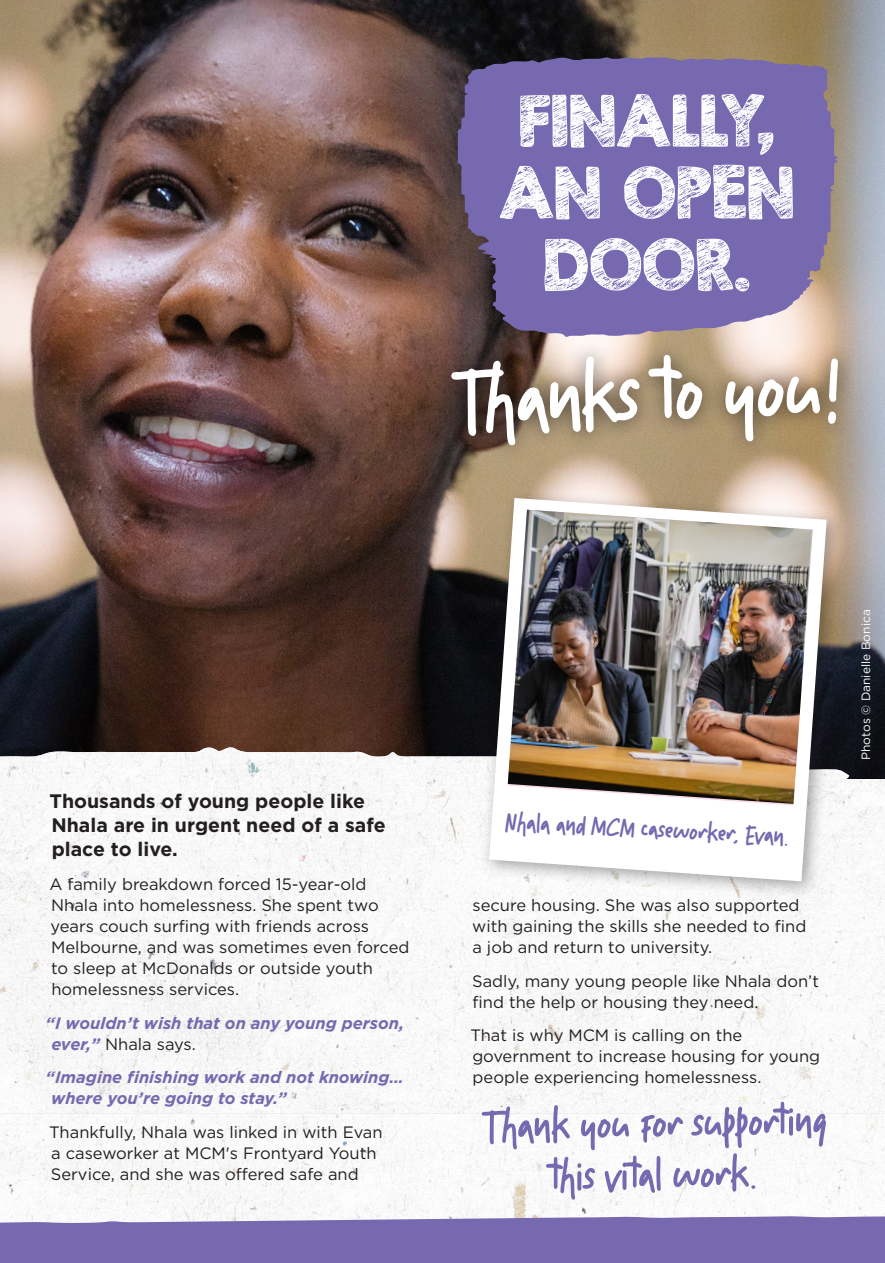
<style>
.page{position:relative;width:885px;height:1263px;background:#fff}
.page>*{position:absolute;margin:0;border:0;box-sizing:border-box;transform-origin:0 0}
.t1{font:101.4px "Moonllime";color:#fff}
.t2{font:69.6px/71.8px "KG Broken Vessels Sketch";letter-spacing:-.02em;color:#fff;text-align:center}
.t3{font:51.3px/51.3px "Moonllime";color:#7769af;text-align:center}
.t4{font:30px "Moonllime";color:#7769af}
.t5{font:700 19.5px/24px "Gotham";color:#231f20}
.t6{font:16.5px/21px "Gotham";color:#231f20}
.t7{font:italic 700 16.5px/21px "Gotham";color:#7769af}
.t8{font:12px "Gotham";color:#fff}
.s1{font-weight:400;font-style:normal;color:#231f20}
</style>
<div class="page">
<img style="left:0;top:1113px;width:884px;height:102px">
<img style="left:0;top:0;width:884px;height:746px">
<img style="left:0;top:746px;width:884px;height:367px">
<svg style="left:0;top:1215px;width:884px;height:48px;background:#8275b5"></svg>
<div style="left:434px;top:337px;width:422px;height:126px;background:#231f20;opacity:.75"></div>
<div style="left:479px;top:489px;width:365px;height:410px;background:#231f20;opacity:.4"></div>
<svg style="left:489px;top:498px;width:337px;height:383px"></svg>
<img style="left:507px;top:510px;width:305px;height:294px">
<svg style="left:455px;top:57px;width:383px;height:280px;background:#796ba6"></svg>
<h2 class="t2" style="left:498px;top:85px;width:298px">FINALLY,<br>AN OPEN<br>DOOR.</h2>
<h1 class="t1" style="left:448px;top:336px;width:395px;rotate:-2deg">Thanks to you!</h1>
<p class="t5" style="left:49px;top:788px;width:338px">Thousands of young people like<br>Nhala are in urgent need of a safe place to live.</p>
<p class="t6" style="left:50px;top:873px;width:361px">A family breakdown forced 15-year-old Nhala into homelessness. She spent two years couch surfing with friends across Melbourne, and was sometimes even forced to sleep at McDonalds or outside youth homelessness services.</p>
<p class="t7" style="left:51px;top:1012px;width:354px;text-indent:-6px">“I wouldn’t wish that on any young person, ever,” <span class="s1">Nhala says.</span></p>
<p class="t7" style="left:51px;top:1067px;width:354px;text-indent:-6px">“Imagine finishing work and not knowing… where you’re going to stay.”</p>
<p class="t6" style="left:49px;top:1121px;width:335px">Thankfully, Nhala was linked in with Evan a caseworker at MCM's Frontyard Youth<br>Service, and she was offered safe and</p>
<h3 class="t4" style="left:506px;top:802px;width:286px;rotate:3deg">Nhala and MCM caseworker, Evan.</h3>
<p class="t6" style="left:472px;top:894px;width:336px">secure housing. She was also supported with gaining the skills she needed to find a job and return to university.</p>
<p class="t6" style="left:472px;top:970px;width:348px">Sadly, many young people like Nhala don’t find the help or housing they need.</p>
<p class="t6" style="left:470px;top:1025px;width:351px">That is why MCM is calling on the government to increase housing for young people experiencing homelessness.</p>
<h3 class="t3" style="left:480px;top:1098px;width:347px;rotate:-1deg">Thank you for supporting this vital work.</h3>
<p class="t8" style="left:858px;top:760px;width:152px;rotate:-90deg">Photos © Danielle Bonica</p>
</div>
